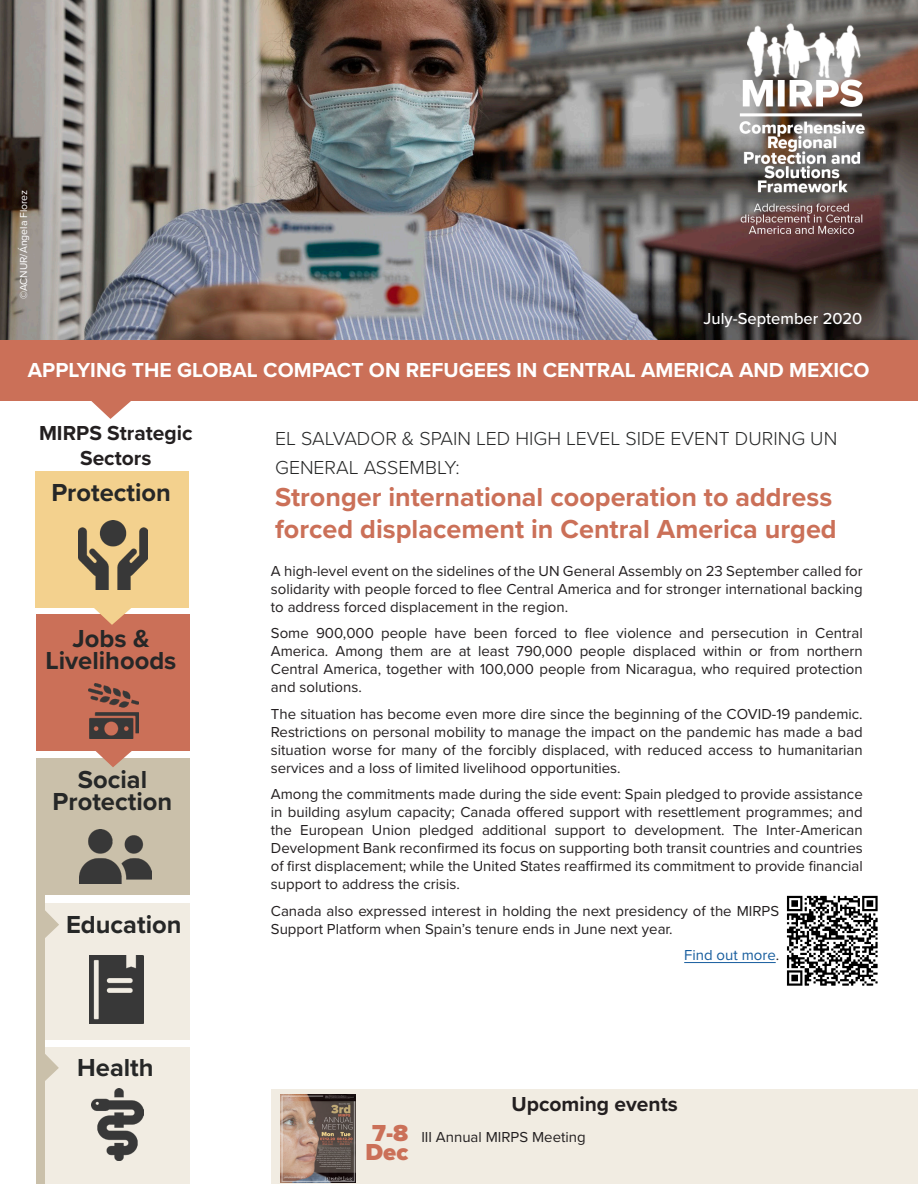
<style>
.page{position:relative;width:918px;height:1188px;background:#fff}
.page>*{position:absolute;margin:0;border:0;box-sizing:border-box;transform-origin:0 0}
.t1{font:700 27px/32.4px "Proxima Nova";color:#cb7058}
.t2{font:700 25.5px/22.5px "Proxima Nova";color:#262727;text-align:center}
.t3{font:900 24px "Proxima Nova";color:#cb7058}
.t4{font:700 21px "Proxima Nova";color:#fff}
.t5{font:700 21px/25.2px "Proxima Nova";color:#231f20;text-align:center}
.t6{font:300 19.5px/28.8px "Proxima Nova";color:#262727}
.t7{font:700 18px "Proxima Nova";color:#fff}
.t8{font:500 16.5px "Proxima Nova";color:#fff}
.t9{font:15px/18px "Proxima Nova";color:#231f20;text-align:justify}
.t10{font:15px "Proxima Nova";color:#175d9e}
.t11{font:10.5px "Proxima Nova";color:#fff}
.s1{color:#231f20}
</style>
<div class="page">
<img style="left:0;top:0;width:918px;height:340px">
<hr style="left:684px;top:962px;width:92px;height:1px;background:#175d9e">
<img style="left:670px;top:11px;width:226px;height:244px">
<div style="left:0;top:340px;width:918px;height:61px;background:#cb7058"></div>
<svg style="left:91px;top:401px;width:40px;height:18px"></svg>
<img style="left:786px;top:895px;width:92px;height:91px">
<div style="left:272px;top:1089px;width:646px;height:95px;background:#f1ece2"></div>
<div style="left:36px;top:472px;width:153px;height:136px;background:#f3d18e"></div>
<div style="left:36px;top:614px;width:153px;height:136px;background:#cb7058"></div>
<div style="left:36px;top:759px;width:153px;height:136px;background:#cac0aa"></div>
<div style="left:36px;top:903px;width:153px;height:136px;background:#f1ece2"></div>
<div style="left:36px;top:1047px;width:153px;height:136px;background:#f1ece2"></div>
<img style="left:79px;top:520px;width:68px;height:69px">
<img style="left:89px;top:956px;width:55px;height:68px">
<img style="left:91px;top:1088px;width:52px;height:73px">
<img style="left:79px;top:830px;width:72px;height:54px">
<svg style="left:94px;top:608px;width:37px;height:17px"></svg>
<svg style="left:82px;top:750px;width:63px;height:17px"></svg>
<svg style="left:45px;top:910px;width:14px;height:28px"></svg>
<svg style="left:45px;top:1054px;width:14px;height:27px"></svg>
<img style="left:88px;top:684px;width:51px;height:55px">
<div style="left:36px;top:893px;width:9px;height:290px;background:#cac0aa"></div>
<img style="left:280px;top:1094px;width:75px;height:88px">
<p class="t11" style="left:16px;top:299px;width:111px;rotate:-90deg">©ACNUR/Ángela Florez</p>
<p class="t8" style="left:704px;top:306px;width:160px">July-September 2020</p>
<p class="t4" style="left:28px;top:354px;width:843px">APPLYING THE GLOBAL COMPACT ON REFUGEES IN CENTRAL AMERICA AND MEXICO</p>
<p class="t7" style="left:51px;top:359px;width:116px">Cuatro pilares</p>
<p class="t5" style="left:39px;top:420px;width:155px">MIRPS Strategic<br>Sectors</p>
<p class="t6" style="left:275px;top:423px;width:564px">EL SALVADOR &amp; SPAIN LED HIGH LEVEL SIDE EVENT DURING UN<br>GENERAL ASSEMBLY:</p>
<p class="t1" style="left:275px;top:480px;width:563px">Stronger international cooperation to address forced displacement in Central America urged</p>
<p class="t2" style="left:51px;top:481px;width:121px">Protection</p>
<p class="t2" style="left:45px;top:627px;width:133px">Jobs &amp;<br>Livelihoods</p>
<p class="t2" style="left:53px;top:767px;width:121px">Social<br>Protection</p>
<p class="t2" style="left:66px;top:913px;width:117px">Education</p>
<p class="t2" style="left:77px;top:1055px;width:78px">Health</p>
<p class="t9" style="left:271px;top:561px;width:593px">A high-level event on the sidelines of the UN General Assembly on 23 September called for solidarity with people forced to flee Central America and for stronger international backing to address forced displacement in the region.</p>
<p class="t9" style="left:271px;top:624px;width:593px">Some 900,000 people have been forced to flee violence and persecution in Central America. Among them are at least 790,000 people displaced within or from northern Central America, together with 100,000 people from Nicaragua, who required protection and solutions.</p>
<p class="t9" style="left:271px;top:704px;width:593px">The situation has become even more dire since the beginning of the COVID-19 pandemic.<br>Restrictions on personal mobility to manage the impact on the pandemic has made a bad situation worse for many of the forcibly displaced, with reduced access to humanitarian services and a loss of limited livelihood opportunities.</p>
<p class="t9" style="left:271px;top:785px;width:593px">Among the commitments made during the side event: Spain pledged to provide assistance in building asylum capacity; Canada offered support with resettlement programmes; and the European Union pledged additional support to development. The Inter-American Development Bank reconfirmed its focus on supporting both transit countries and countries of first displacement; while the United States reaffirmed its commitment to provide financial support to address the crisis.</p>
<p class="t9" style="left:271px;top:901px;width:510px">Canada also expressed interest in holding the next presidency of the MIRPS<br>Support Platform when Spain’s tenure ends in June next year.</p>
<p class="t10" style="left:684px;top:944px;width:96px">Find out more<span class="s1">.</span></p>
<p class="t5" style="left:511px;top:1091px;width:168px">Upcoming events</p>
<p class="t3" style="left:372px;top:1115px;width:38px">7-8</p>
<p class="t9" style="left:421px;top:1128px;width:166px">III Annual MIRPS Meeting</p>
<p class="t3" style="left:366px;top:1134px;width:44px">Dec</p>
</div>
